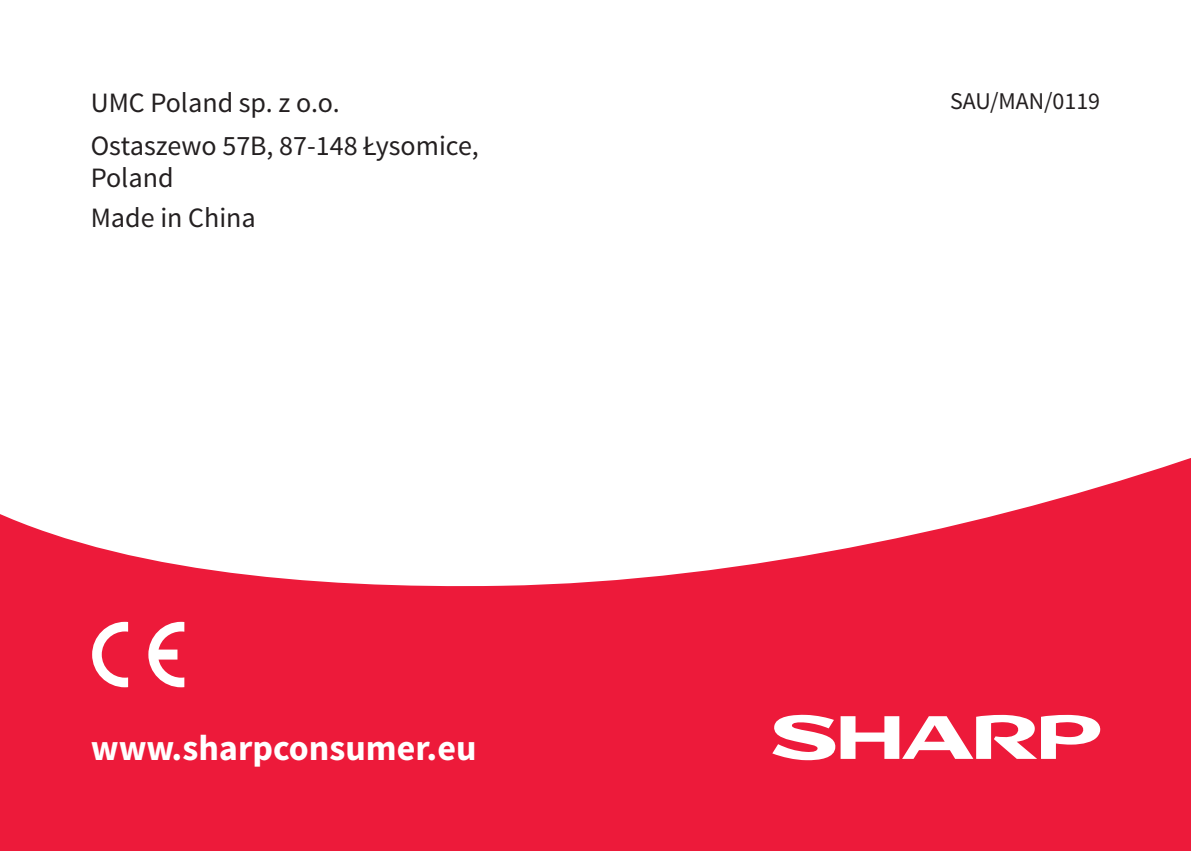
<style>
.page{position:relative;width:1191px;height:851px;background:#fff}
.page>*{position:absolute;margin:0;border:0;box-sizing:border-box;transform-origin:0 0}
.t1{font:700 36px "Source Sans Pro";color:#fff}
.t2{font:28px/32px "Source Sans Pro";color:#231f20}
.t3{font:24px "Source Sans Pro";color:#231f20}
</style>
<div class="page">
<svg style="left:0;top:458px;width:1191px;height:392px;fill:#ed1a3a"></svg>
<svg style="left:772px;top:714px;width:330px;height:46px"></svg>
<svg style="left:92px;top:621px;width:36px;height:66px"></svg>
<svg style="left:148px;top:621px;width:36px;height:66px"></svg>
<p class="t2" style="left:91px;top:87px;width:250px">UMC Poland sp. z o.o.</p>
<p class="t3" style="left:950px;top:86px;width:152px">SAU/MAN/0119</p>
<p class="t2" style="left:91px;top:130px;width:390px">Ostaszewo 57B, 87-148 Łysomice,<br>Poland</p>
<p class="t2" style="left:91px;top:202px;width:167px">Made in China</p>
<p class="t1" style="left:91px;top:725px;width:387px">www.sharpconsumer.eu</p>
</div>
